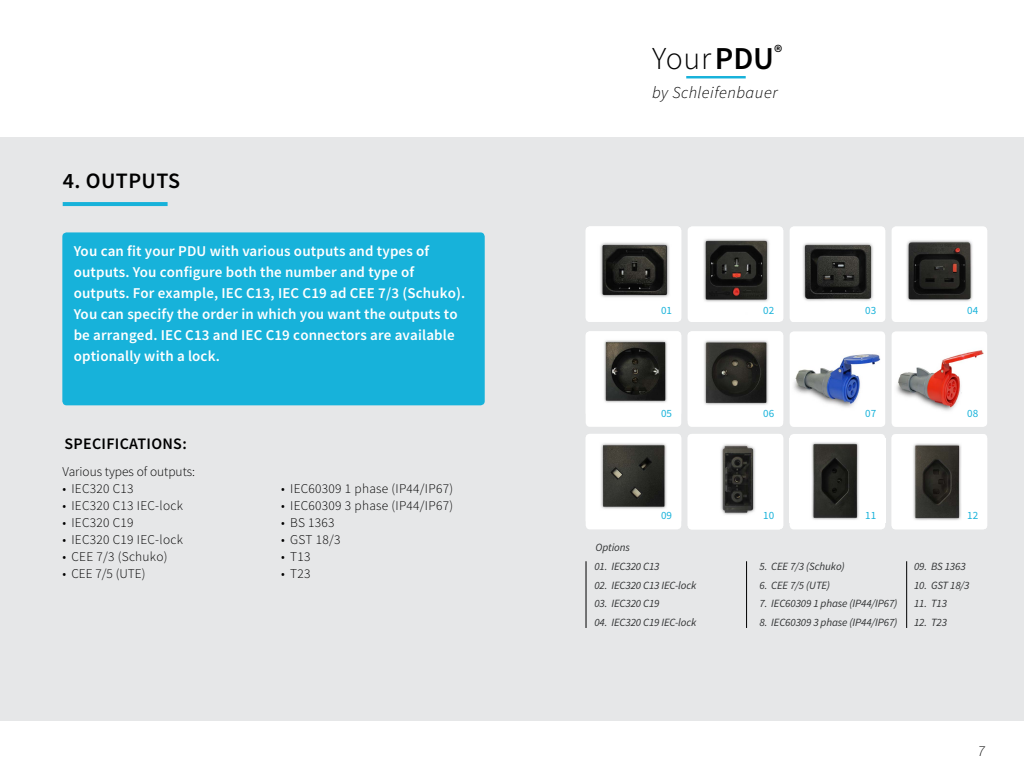
<style>
.page{position:relative;width:1024px;height:768px;background:#fff}
.page>*{position:absolute;margin:0;border:0;box-sizing:border-box;transform-origin:0 0}
.t1{font:300 31.9px "Source Sans Pro";color:#000}
.t2{font:600 22px "Source Sans Pro";color:#000}
.t3{font:italic 300 16.6px "Source Sans Pro";letter-spacing:.025em;color:#000}
.t4{font:600 16px "Source Sans Pro";letter-spacing:.02em;color:#000}
.t5{font:600 15px/21px "Source Sans Pro";letter-spacing:.01em;color:#fff}
.t6{font:italic 300 15px "Source Sans Pro";color:#000}
.t7{font:300 13.4px "Source Sans Pro";letter-spacing:.02em;color:#000}
.t8{font:300 13.4px "Source Sans Pro";color:#000}
.t9{font:italic 11.1px "Source Sans Pro";letter-spacing:-.01em;color:#323435}
.t10{font:11.1px "Source Sans Pro";color:#17b2da}
.s1{font-weight:600}
</style>
<div class="page">
<div style="left:0;top:137px;width:1024px;height:584px;background:#e6e7e8"></div>
<div style="left:790px;top:331px;width:95px;height:96px;background:#fff;border-radius:4px"></div>
<img style="left:793px;top:354px;width:88px;height:54px">
<div style="left:586px;top:434px;width:95px;height:95px;background:#fff;border-radius:4px"></div>
<img style="left:586px;top:434px;width:95px;height:75px">
<div style="left:892px;top:331px;width:95px;height:96px;background:#fff;border-radius:4px"></div>
<img style="left:896px;top:350px;width:87px;height:61px">
<hr style="left:63px;top:202px;width:105px;height:4px;background:#17b2da">
<div style="left:62px;top:232px;width:423px;height:173px;background:#17b2da;border-radius:4px"></div>
<hr style="left:686px;top:76px;width:60px;height:2px;background:#17b2da">
<img style="left:586px;top:226px;width:95px;height:96px">
<div style="left:586px;top:331px;width:95px;height:96px;background:#fff;border-radius:4px"></div>
<img style="left:588px;top:331px;width:79px;height:72px">
<div style="left:688px;top:331px;width:95px;height:96px;background:#fff;border-radius:4px"></div>
<img style="left:690px;top:331px;width:79px;height:74px">
<img style="left:688px;top:434px;width:95px;height:95px">
<div style="left:790px;top:434px;width:95px;height:95px;background:#fff;border-radius:4px"></div>
<img style="left:811px;top:442px;width:48px;height:78px">
<div style="left:688px;top:227px;width:95px;height:95px;background:#fff;border-radius:4px"></div>
<img style="left:703px;top:227px;width:80px;height:94px">
<div style="left:790px;top:227px;width:95px;height:95px;background:#fff;border-radius:4px"></div>
<img style="left:803px;top:227px;width:82px;height:94px">
<div style="left:892px;top:227px;width:95px;height:95px;background:#fff;border-radius:4px"></div>
<img style="left:906px;top:227px;width:81px;height:94px">
<img style="left:892px;top:434px;width:95px;height:95px">
<hr style="left:586px;top:561px;width:1px;height:67px;background:#000">
<hr style="left:746px;top:561px;width:1px;height:67px;background:#000">
<hr style="left:906px;top:561px;width:1px;height:67px;background:#000">
<h2 class="t2" style="left:63px;top:166px;width:119px">4. Outputs</h2>
<p class="t5" style="left:74px;top:240px;width:393px">You can fit your PDU with various outputs and types of outputs. You configure both the number and type of outputs. for example, ieC C13, ieC C19 ad Cee 7/3 (schuko).<br>You can specify the order in which you want the outputs to be arranged. ieC C13 and ieC C19 connectors are available optionally with a lock.</p>
<p class="t4" style="left:64px;top:434px;width:124px">SPECIFICAtions:</p>
<p class="t8" style="left:62px;top:463px;width:134px">Various types of outputs:</p>
<p class="t7" style="left:62px;top:480px;width:73px">• IEC320 C13</p>
<p class="t7" style="left:62px;top:497px;width:122px">• IEC320 C13 IEC-lock</p>
<p class="t7" style="left:62px;top:514px;width:73px">• IEC320 C19</p>
<p class="t7" style="left:62px;top:531px;width:122px">• IEC320 C19 IEC-lock</p>
<p class="t7" style="left:62px;top:548px;width:107px">• CEE 7/3 (Schuko)</p>
<p class="t7" style="left:62px;top:565px;width:85px">• CEE 7/5 (UTE)</p>
<p class="t7" style="left:281px;top:480px;width:173px">• IEC60309 1 phase (IP44/IP67)</p>
<p class="t7" style="left:281px;top:497px;width:173px">• IEC60309 3 phase (IP44/IP67)</p>
<p class="t7" style="left:281px;top:514px;width:55px">• BS 1363</p>
<p class="t7" style="left:281px;top:531px;width:61px">• GST 18/3</p>
<p class="t7" style="left:281px;top:548px;width:31px">• T13</p>
<p class="t7" style="left:281px;top:565px;width:31px">• T23</p>
<h1 class="t1" style="left:652px;top:39px;width:132px">Your<span class="s1">PDU</span><sup>®</sup></h1>
<p class="t3" style="left:652px;top:83px;width:128px">by Schleifenbauer</p>
<p class="t10" style="left:661px;top:303px;width:13px">01</p>
<p class="t10" style="left:763px;top:303px;width:13px">02</p>
<p class="t10" style="left:865px;top:303px;width:13px">03</p>
<p class="t10" style="left:967px;top:303px;width:13px">04</p>
<p class="t10" style="left:661px;top:406px;width:13px">05</p>
<p class="t10" style="left:763px;top:406px;width:13px">06</p>
<p class="t10" style="left:865px;top:406px;width:13px">07</p>
<p class="t10" style="left:967px;top:406px;width:13px">08</p>
<p class="t9" style="left:595px;top:540px;width:36px">Options</p>
<p class="t10" style="left:661px;top:508px;width:13px">09</p>
<p class="t10" style="left:763px;top:508px;width:13px">10</p>
<p class="t10" style="left:865px;top:508px;width:13px">11</p>
<p class="t10" style="left:967px;top:508px;width:13px">12</p>
<p class="t9" style="left:594px;top:560px;width:67px">01. IEC320 C13</p>
<p class="t9" style="left:594px;top:578px;width:104px">02. IEC320 C13 IEC-lock</p>
<p class="t9" style="left:594px;top:597px;width:67px">03. IEC320 C19</p>
<p class="t9" style="left:594px;top:615px;width:104px">04. IEC320 C19 IEC-lock</p>
<p class="t9" style="left:760px;top:560px;width:87px">5. CEE 7/3 (Schuko)</p>
<p class="t9" style="left:760px;top:578px;width:72px">6. CEE 7/5 (UTE)</p>
<p class="t9" style="left:760px;top:597px;width:140px">7. IEC60309 1 phase (IP44/IP67)</p>
<p class="t9" style="left:760px;top:615px;width:140px">8. IEC60309 3 phase (IP44/IP67)</p>
<p class="t9" style="left:914px;top:560px;width:53px">09. BS 1363</p>
<p class="t9" style="left:914px;top:578px;width:57px">10. GST 18/3</p>
<p class="t9" style="left:914px;top:597px;width:35px">11. T13</p>
<p class="t9" style="left:914px;top:615px;width:35px">12. T23</p>
<p class="t6" style="left:978px;top:742px;width:8px">7</p>
</div>
